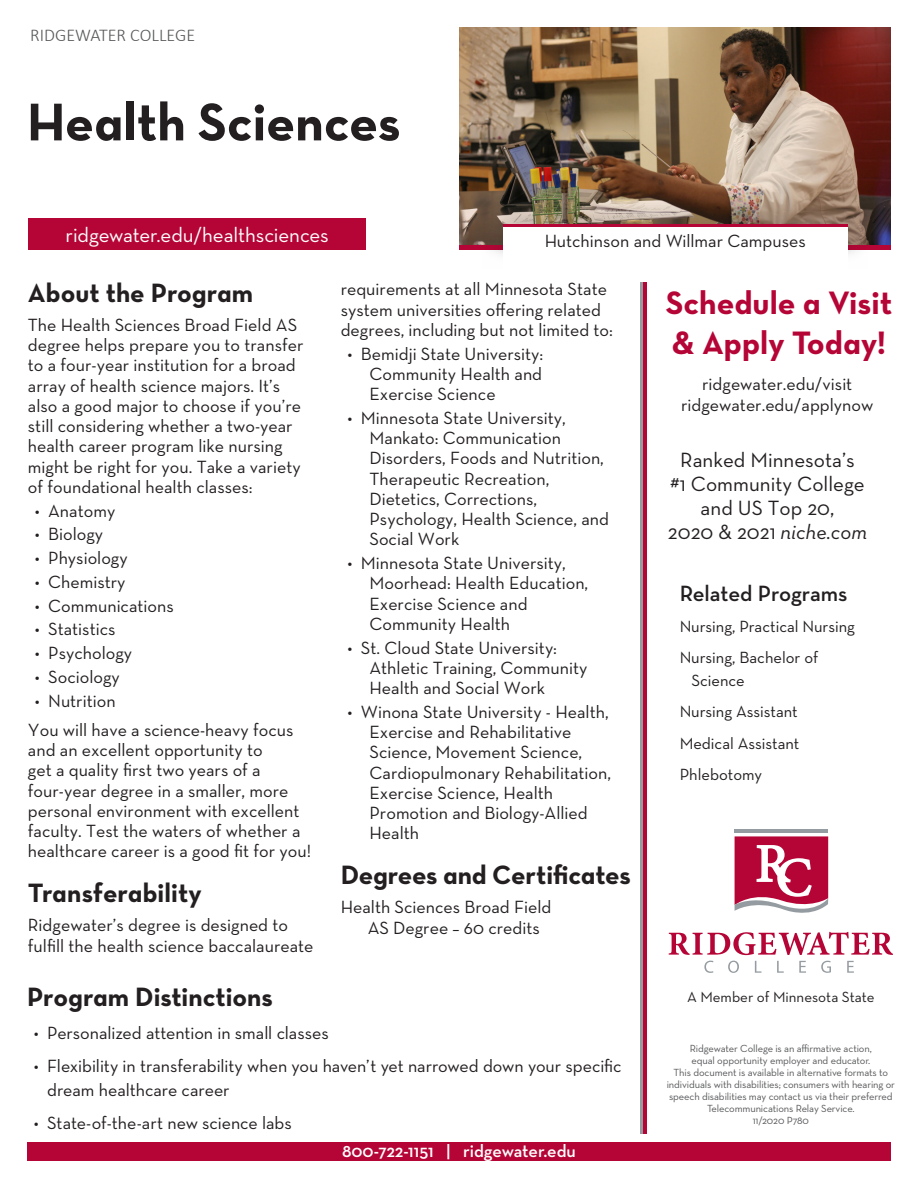
<style>
.page{position:relative;width:918px;height:1188px;background:#fff}
.page>*{position:absolute;margin:0;border:0;box-sizing:border-box;transform-origin:0 0}
.t1{font:54px "Neutra Text Bold Alt";color:#231f20}
.t2{font:33px/39.6px "Neutra Text Bold Alt";color:#b50536}
.t3{font:27px "Neutra Text Bold Alt";color:#231f20}
.t4{font:600 22.5px "Neutra Text";letter-spacing:-.005em;color:#231f20}
.t5{font:21px/24px "Neutra Text";color:#231f20;text-align:center}
.t6{font:21px "Neutra Text";letter-spacing:-.005em;color:#fff}
.Indented_credential{font:18px/20.2px "Neutra Text";color:#231f20}
.t7{font:600 18px "Neutra Text";color:#fff}
.t8{font:300 18px "Calibri";color:#57585a}
.t9{font:16.5px "Neutra Text";color:#231f20}
.t10{font:15px "Neutra Text";color:#231f20}
.t11{font:10.5px/12px "Neutra Text";letter-spacing:-.01em;color:#57585a;text-align:center}
.s1{font-style:italic}
</style>
<div class="page">
<img style="left:459px;top:27px;width:432px;height:218px">
<div style="left:459px;top:245px;width:432px;height:5px;background:#b50536"></div>
<div style="left:480px;top:190px;width:391px;height:253px;background:#231f20;opacity:.21"></div>
<div style="left:503px;top:226px;width:345px;height:208px;background:#fff"></div>
<div style="left:815px;top:250px;width:65px;height:26px;background:#fff"></div>
<div style="left:459px;top:276px;width:421px;height:177px;background:#fff"></div>
<div style="left:470px;top:250px;width:65px;height:26px;background:#fff"></div>
<hr style="left:503px;top:224px;width:345px;height:3px;background:#b50536">
<div style="left:28px;top:219px;width:338px;height:31px;background:#b50536"></div>
<div style="left:27px;top:1143px;width:864px;height:18px;background:#b50536"></div>
<hr style="left:735px;top:829px;width:93px;height:4px;background:#959ca1">
<svg style="left:735px;top:836px;width:93px;height:77px"></svg>
<svg style="left:704px;top:961px;width:9px;height:12px"></svg>
<svg style="left:728px;top:961px;width:11px;height:12px"></svg>
<svg style="left:755px;top:961px;width:6px;height:12px"></svg>
<svg style="left:777px;top:961px;width:7px;height:12px"></svg>
<svg style="left:799px;top:961px;width:7px;height:12px"></svg>
<svg style="left:821px;top:961px;width:10px;height:12px"></svg>
<svg style="left:847px;top:961px;width:7px;height:12px"></svg>
<svg style="left:669px;top:932px;width:224px;height:23px"></svg>
<hr style="left:641px;top:283px;width:3px;height:851px;background:#959ca1">
<hr style="left:644px;top:283px;width:3px;height:851px;background:#b50536">
<p class="t8" style="left:30px;top:23px;width:166px">RIDGEWATER COLLEGE</p>
<p class="t1" style="left:27px;top:88px;width:375px">Health Sciences</p>
<p class="t6" style="left:66px;top:222px;width:265px">ridgewater.edu/healthsciences</p>
<p class="Indented_credential" style="left:545px;top:231px;width:263px">Hutchinson and Willmar Campuses</p>
<p class="t3" style="left:28px;top:276px;width:227px">About the Program</p>
<p class="Indented_credential" style="left:28px;top:314px;width:277px">The Health Sciences Broad Field AS degree helps prepare you to transfer to a four-year institution for a broad array of health science majors. It’s also a good major to choose if you’re still considering whether a two-year health career program like nursing might be right for you. Take a variety of foundational health classes:</p>
<p class="Indented_credential" style="left:35px;top:500px;width:82px">• Anatomy</p>
<p class="Indented_credential" style="left:35px;top:524px;width:70px">• Biology</p>
<p class="Indented_credential" style="left:35px;top:548px;width:95px">• Physiology</p>
<p class="Indented_credential" style="left:35px;top:571px;width:92px">• Chemistry</p>
<p class="Indented_credential" style="left:35px;top:595px;width:141px">• Communications</p>
<p class="Indented_credential" style="left:35px;top:619px;width:82px">• Statistics</p>
<p class="Indented_credential" style="left:35px;top:643px;width:99px">• Psychology</p>
<p class="Indented_credential" style="left:35px;top:666px;width:87px">• Sociology</p>
<p class="Indented_credential" style="left:35px;top:690px;width:83px">• Nutrition</p>
<p class="Indented_credential" style="left:28px;top:719px;width:285px">You will have a science-heavy focus and an excellent opportunity to<br>get a quality first two years of a four-year degree in a smaller, more personal environment with excellent faculty. Test the waters of whether a healthcare career is a good fit for you!</p>
<p class="t3" style="left:28px;top:876px;width:175px">Transferability</p>
<p class="Indented_credential" style="left:28px;top:915px;width:287px">Ridgewater’s degree is designed to fulfill the health science baccalaureate</p>
<p class="Indented_credential" style="left:341px;top:279px;width:274px">requirements at all Minnesota State system universities offering related degrees, including but not limited to:</p>
<p class="Indented_credential" style="left:369px;top:343px;width:175px;text-align:justify;text-indent:-22px">• Bemidji State University:<br>Community Health and Exercise Science</p>
<p class="Indented_credential" style="left:369px;top:407px;width:241px;text-indent:-22px">• Minnesota State University,<br>Mankato: Communication<br>Disorders, Foods and Nutrition,<br>Therapeutic Recreation,<br>Dietetics, Corrections,<br>Psychology, Health Science, and<br>Social Work</p>
<p class="Indented_credential" style="left:369px;top:553px;width:220px;text-indent:-22px">• Minnesota State University,<br>Moorhead: Health Education,<br>Exercise Science and<br>Community Health</p>
<p class="Indented_credential" style="left:369px;top:637px;width:219px;text-indent:-22px">• St. Cloud State University:<br>Athletic Training, Community<br>Health and Social Work</p>
<p class="Indented_credential" style="left:369px;top:701px;width:243px;text-indent:-22px">• Winona State University - Health,<br>Exercise and Rehabilitative<br>Science, Movement Science,<br>Cardiopulmonary Rehabilitation,<br>Exercise Science, Health<br>Promotion and Biology-Allied<br>Health</p>
<p class="t3" style="left:341px;top:858px;width:292px">Degrees and Certificates</p>
<p class="Indented_credential" style="left:341px;top:897px;width:212px">Health Sciences Broad Field</p>
<p class="Indented_credential" style="left:368px;top:917px;width:174px">AS Degree – 60 credits</p>
<p class="t3" style="left:27px;top:980px;width:247px">Program Distinctions</p>
<p class="Indented_credential" style="left:34px;top:1023px;width:296px">• Personalized attention in small classes</p>
<p class="Indented_credential" style="left:47px;top:1054px;width:576px;line-height:24px;text-indent:-14px">• Flexibility in transferability when you haven’t yet narrowed down your specific dream healthcare career</p>
<p class="Indented_credential" style="left:34px;top:1113px;width:259px">• State-of-the-art new science labs</p>
<p class="t7" style="left:342px;top:1139px;width:235px">800-722-1151 | ridgewater.edu</p>
<p class="t2" style="left:666px;top:283px;width:228px">Schedule a Visit &amp; Apply Today!</p>
<p class="Indented_credential" style="left:702px;top:373px;width:152px">ridgewater.edu/visit</p>
<p class="Indented_credential" style="left:681px;top:394px;width:194px">ridgewater.edu/applynow</p>
<p class="t5" style="left:670px;top:448px;width:196px">Ranked Minnesota’s #1 Community College and US Top 20,</p>
<p class="t5" style="left:668px;top:520px;width:201px">2020 &amp; 2021 <span class="s1">niche.com</span></p>
<p class="t4" style="left:680px;top:579px;width:169px">Related Programs</p>
<p class="t9" style="left:680px;top:616px;width:177px">Nursing, Practical Nursing</p>
<p class="t9" style="left:680px;top:648px;width:140px">Nursing, Bachelor of</p>
<p class="t9" style="left:691px;top:670px;width:55px">Science</p>
<p class="t9" style="left:680px;top:702px;width:120px">Nursing Assistant</p>
<p class="t9" style="left:680px;top:733px;width:121px">Medical Assistant</p>
<p class="t9" style="left:680px;top:764px;width:84px">Phlebotomy</p>
<p class="t10" style="left:687px;top:988px;width:189px">A Member of Minnesota State</p>
<p class="t11" style="left:690px;top:1042px;width:184px">Ridgewater College is an affirmative action,</p>
<p class="t11" style="left:691px;top:1054px;width:181px">equal opportunity employer and educator.</p>
<p class="t11" style="left:667px;top:1066px;width:230px">This document is available in alternative formats to individuals with disabilities; consumers with hearing or speech disabilities may contact us via their preferred</p>
<p class="t11" style="left:707px;top:1102px;width:149px">Telecommunications Relay Service.</p>
<p class="t11" style="left:753px;top:1114px;width:58px">11/2020 P780</p>
</div>
